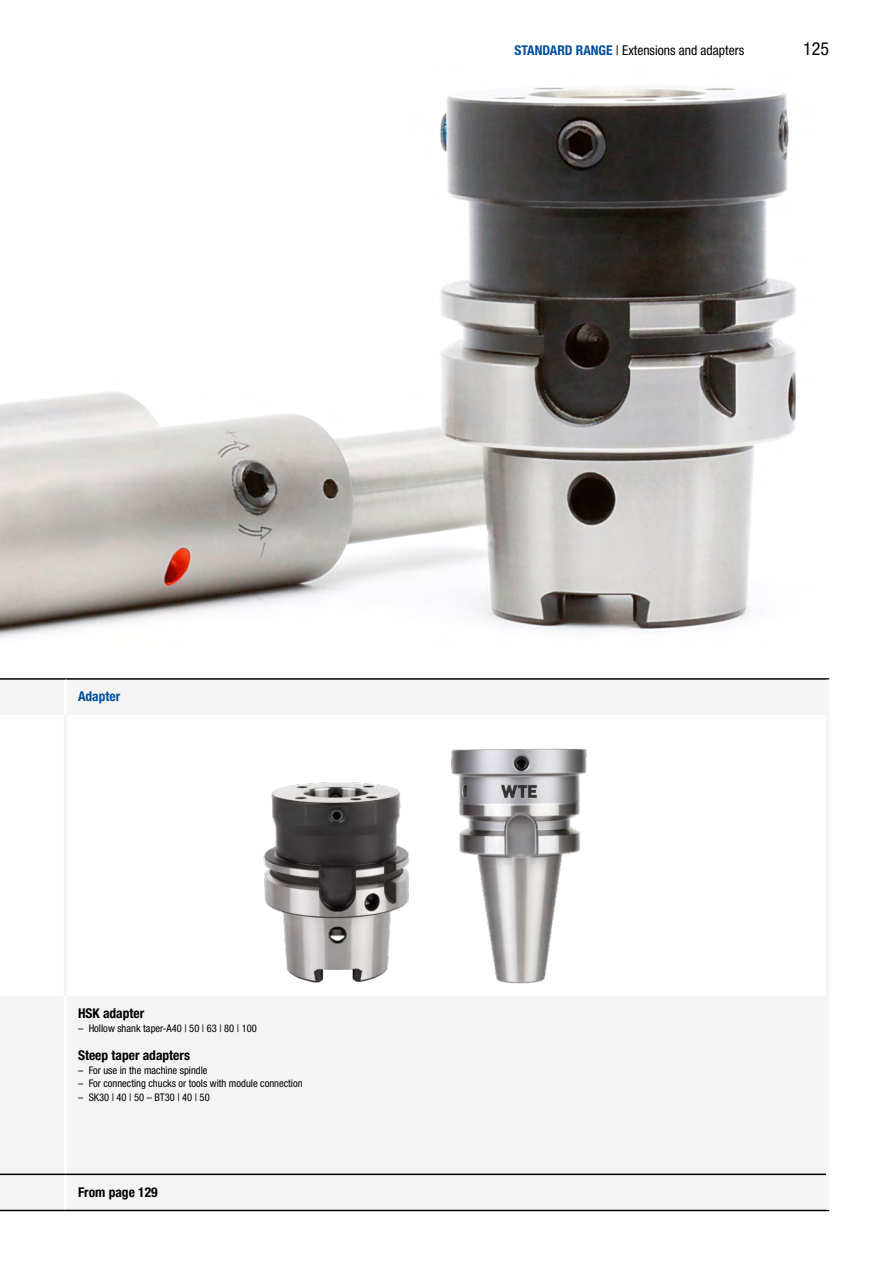
<style>
.page{position:relative;width:893px;height:1263px;background:#fff}
.page>*{position:absolute;margin:0;border:0;box-sizing:border-box;transform-origin:0 0}
.t1{font:condensed 18px "Helvetica Neue LT Pro";color:#000}
.t2{font:700 condensed 13.5px "Helvetica Neue LT Pro";color:#000}
.t3{font:condensed 13.5px "Helvetica Neue LT Pro";color:#000}
.t4{font:700 condensed 13.5px "Helvetica Neue LT Pro";color:#004f9f}
.t5{font:condensed 10.5px "Helvetica Neue LT Pro";color:#000}
.s1{font-weight:700;color:#004f9f}
</style>
<div class="page">
<img style="left:0;top:87px;width:830px;height:593px">
<svg style="left:0;top:680px;width:826px;height:530px;fill:#f4f4f4"></svg>
<div style="left:0;top:715px;width:65px;height:281px;background:#fff"></div>
<div style="left:65px;top:1174px;width:763px;height:36px;background:#f4f4f4"></div>
<hr style="left:65px;top:678px;width:764px;height:2px;background:#000">
<hr style="left:64px;top:996px;width:3px;height:177px;background:#fff">
<hr style="left:64px;top:1175px;width:3px;height:35px;background:#fff">
<hr style="left:64px;top:680px;width:3px;height:35px;background:#fff">
<hr style="left:0;top:678px;width:65px;height:2px;background:#000">
<hr style="left:0;top:1173px;width:65px;height:2px;background:#000">
<hr style="left:65px;top:1173px;width:761px;height:2px;background:#000">
<hr style="left:0;top:1210px;width:65px;height:1px;background:#000">
<hr style="left:65px;top:1210px;width:764px;height:1px;background:#000">
<hr style="left:826px;top:715px;width:3px;height:281px;background:#f4f4f4">
<hr style="left:826px;top:680px;width:3px;height:35px;background:#f4f4f4">
<hr style="left:826px;top:996px;width:3px;height:178px;background:#f4f4f4">
<hr style="left:826px;top:1174px;width:3px;height:36px;background:#f4f4f4">
<hr style="left:64px;top:715px;width:3px;height:281px;background:#f4f4f4">
<p class="t3" style="left:515px;top:43px;width:231px"><span class="s1">STANDARD RANGE</span> | Extensions and adapters</p>
<h1 class="t1" style="left:803px;top:38px;width:27px">125</h1>
<p class="t4" style="left:78px;top:688px;width:44px">Adapter</p>
<p class="t2" style="left:78px;top:1005px;width:68px">HSK adapter</p>
<p class="t5" style="left:78px;top:1022px;width:180px">– Hollow shank taper-A40 | 50 | 63 | 80 | 100</p>
<p class="t2" style="left:78px;top:1047px;width:113px">Steep taper adapters</p>
<p class="t5" style="left:78px;top:1064px;width:131px">– For use in the machine spindle</p>
<p class="t5" style="left:78px;top:1077px;width:226px">– For connecting chucks or tools with module connection</p>
<p class="t5" style="left:78px;top:1091px;width:133px">– SK30 | 40 | 50 – BT30 | 40 | 50</p>
<p class="t2" style="left:78px;top:1184px;width:81px">From page 129</p>
</div>
